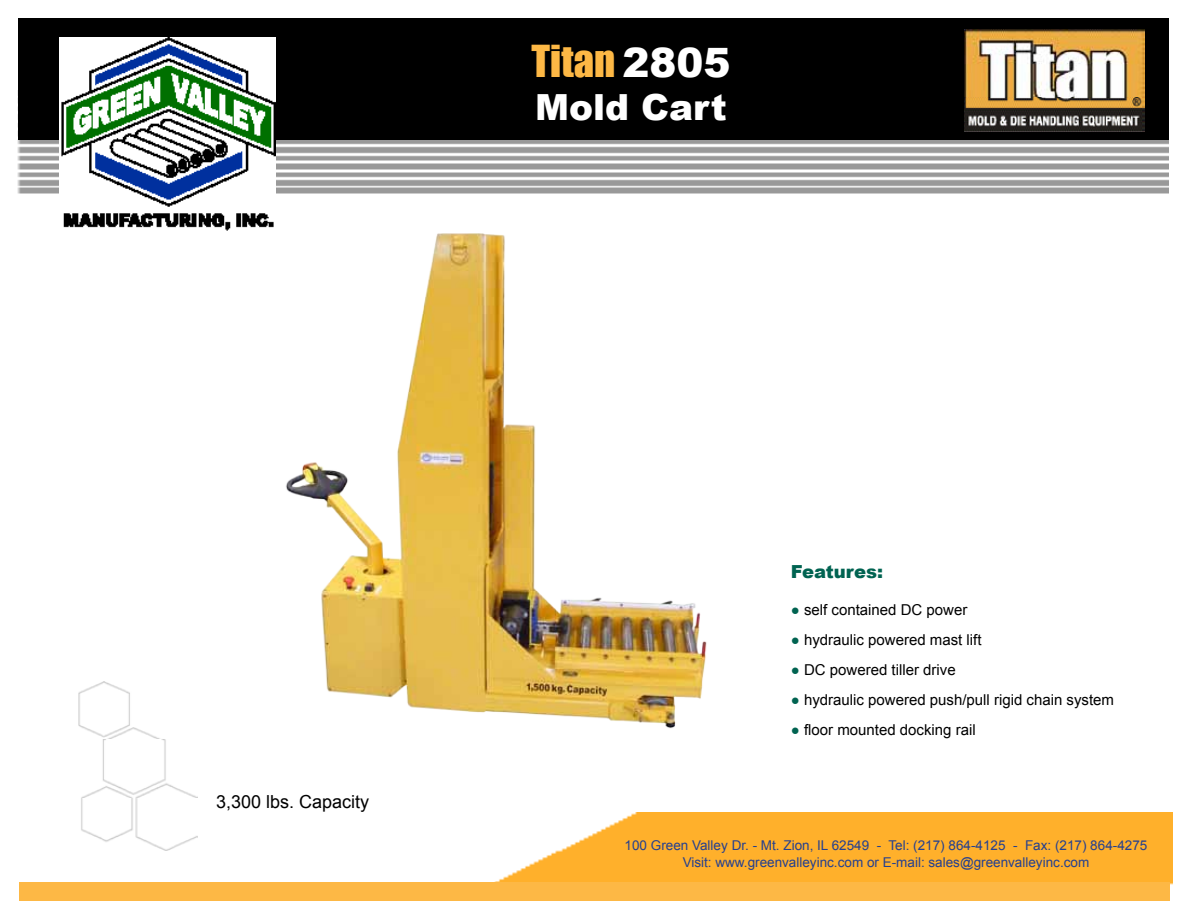
<style>
.page{position:relative;width:1188px;height:918px;background:#fff}
.page>*{position:absolute;margin:0;border:0;box-sizing:border-box;transform-origin:0 0}
.t1{font:40.5px "Impact";color:#fdb845}
.t2{font:900 36px "Arial";color:#fff}
.t3{font:18px "Arial";color:#000}
.t4{font:900 18px "Arial";color:#006351}
.t5{font:15px "Arial";color:#000}
.t6{font:13.5px/16.2px "Arial";color:#25408f;text-align:center}
.s1{font-family:"Arial";font-weight:900;color:#fff}
.s2{color:#006351}
</style>
<div class="page">
<img style="left:17px;top:90px;width:1151px;height:104px">
<div style="left:19px;top:19px;width:1150px;height:121px;background:#000"></div>
<img style="left:964px;top:30px;width:180px;height:101px">
<img style="left:60px;top:38px;width:216px;height:193px">
<img style="left:494px;top:812px;width:678px;height:74px">
<img style="left:78px;top:681px;width:119px;height:170px">
<div style="left:19px;top:882px;width:1150px;height:19px;background:#fdb845"></div>
<img style="left:286px;top:233px;width:421px;height:495px">
<h1 class="t1" style="left:532px;top:30px;width:200px">Titan <span class="s1">2805</span></h1>
<h2 class="t2" style="left:535px;top:82px;width:193px">Mold Cart</h2>
<p class="t3" style="left:216px;top:790px;width:155px">3,300 lbs. Capacity</p>
<p class="t4" style="left:791px;top:559px;width:94px">Features:</p>
<p class="t5" style="left:791px;top:600px;width:178px"><span class="s2">●</span> self contained DC power</p>
<p class="t5" style="left:791px;top:630px;width:192px"><span class="s2">●</span> hydraulic powered mast lift</p>
<p class="t5" style="left:791px;top:660px;width:166px"><span class="s2">●</span> DC powered tiller drive</p>
<p class="t5" style="left:791px;top:690px;width:325px"><span class="s2">●</span> hydraulic powered push/pull rigid chain system</p>
<p class="t5" style="left:791px;top:720px;width:186px"><span class="s2">●</span> floor mounted docking rail</p>
<p class="t6" style="left:625px;top:838px;width:524px">100 Green Valley Dr. - Mt. Zion, IL 62549 - Tel: (217) 864-4125 - Fax: (217) 864-4275<br>Visit: www.greenvalleyinc.com or E-mail: sales@greenvalleyinc.com</p>
</div>
